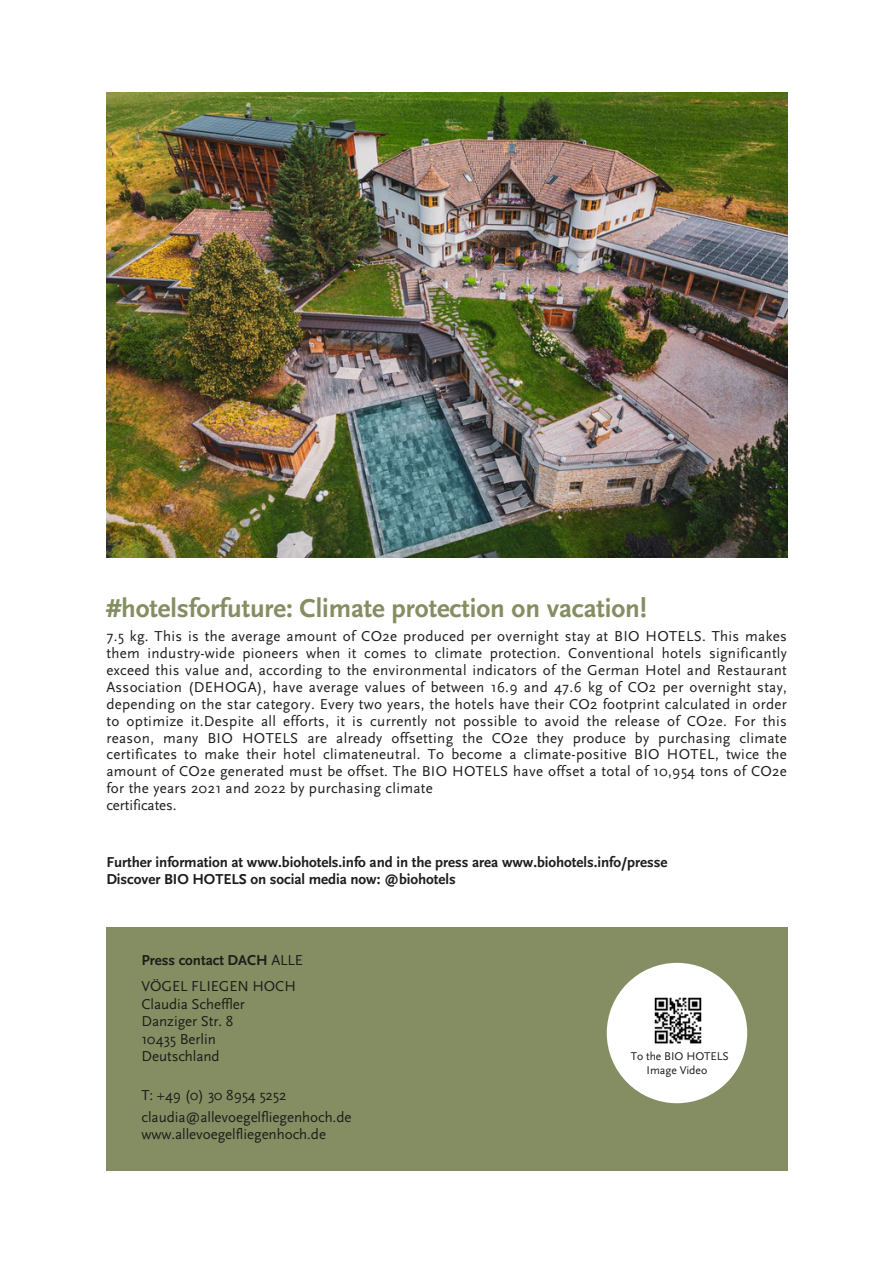
<style>
.page{position:relative;width:894px;height:1264px;background:#fff}
.page>*{position:absolute;margin:0;border:0;box-sizing:border-box;transform-origin:0 0}
.t1{font:700 27px "Scala Sans OT";letter-spacing:-.005em;color:#858e62}
.t2{font:15px/16.8px "Scala Sans OT";letter-spacing:.02em;color:#1d1d1b}
.t3{font:15px/17.2px "Scala Sans OT";letter-spacing:-.005em;color:#1d1d1b}
.t4{font:700 15px/16.8px "Scala Sans OT";letter-spacing:-.005em;color:#1d1d1b}
.t5{font:11.7px "Scala Sans OT";letter-spacing:-.005em;color:#1d1d1b}
.s1{font-weight:700}
</style>
<div class="page">
<img style="left:106px;top:92px;width:681px;height:465px">
<div style="left:106px;top:927px;width:681px;height:243px;background:#858e62"></div>
<div style="left:606px;top:962px;width:141px;height:141px;background:#fff;border-radius:50%"></div>
<img style="left:654px;top:997px;width:48px;height:47px">
<p class="t1" style="left:106px;top:596px;width:542px">#hotelsforfuture: Climate protection on vacation!</p>
<p class="t2" style="left:106px;top:629px;width:681px">7.5 kg. This is the average amount of CO2e produced per overnight stay at BIO HOTELS. This makes them industry-wide pioneers when it comes to climate protection. Conventional hotels significantly exceed this value and, according to the environmental indicators of the German Hotel and Restaurant Association (DEHOGA), have average values of between 16.9 and 47.6 kg of CO2 per overnight stay, depending on the star category. Every two years, the hotels have their CO2 footprint calculated in order to optimize it.Despite all efforts, it is currently not possible to avoid the release of CO2e. For this reason, many BIO HOTELS are already offsetting the CO2e they produce by purchasing climate certificates to make their hotel climateneutral. To become a climate-positive BIO HOTEL, twice the amount of CO2e generated must be offset. The BIO HOTELS have offset a total of 10,954 tons of CO2e for the years 2021 and 2022 by purchasing climate<br>certificates.</p>
<h2 class="t4" style="left:106px;top:854px;width:562px">Further information at www.biohotels.info and in the press area www.biohotels.info/presse<br>Discover BIO HOTELS on social media now: @biohotels</h2>
<h2 class="t3" style="left:141px;top:948px;width:163px;line-height:25.8px"><span class="s1">Press contact DACH</span> ALLE<br>VÖGEL FLIEGEN HOCH</h2>
<h2 class="t3" style="left:141px;top:996px;width:105px">Claudia Scheffler<br>Danziger Str. 8<br>10435 Berlin<br>Deutschland</h2>
<h1 class="t3" style="left:141px;top:1085px;width:211px;line-height:22.5px">T: +49 (0) 30 8954 5252 claudia@allevoegelfliegenhoch.de</h1>
<h1 class="t3" style="left:141px;top:1127px;width:186px">www.allevoegelfliegenhoch.de</h1>
<h2 class="t5" style="left:630px;top:1051px;width:99px">To the BIO HOTELS</h2>
<p class="t5" style="left:646px;top:1065px;width:62px">Image Video</p>
</div>
